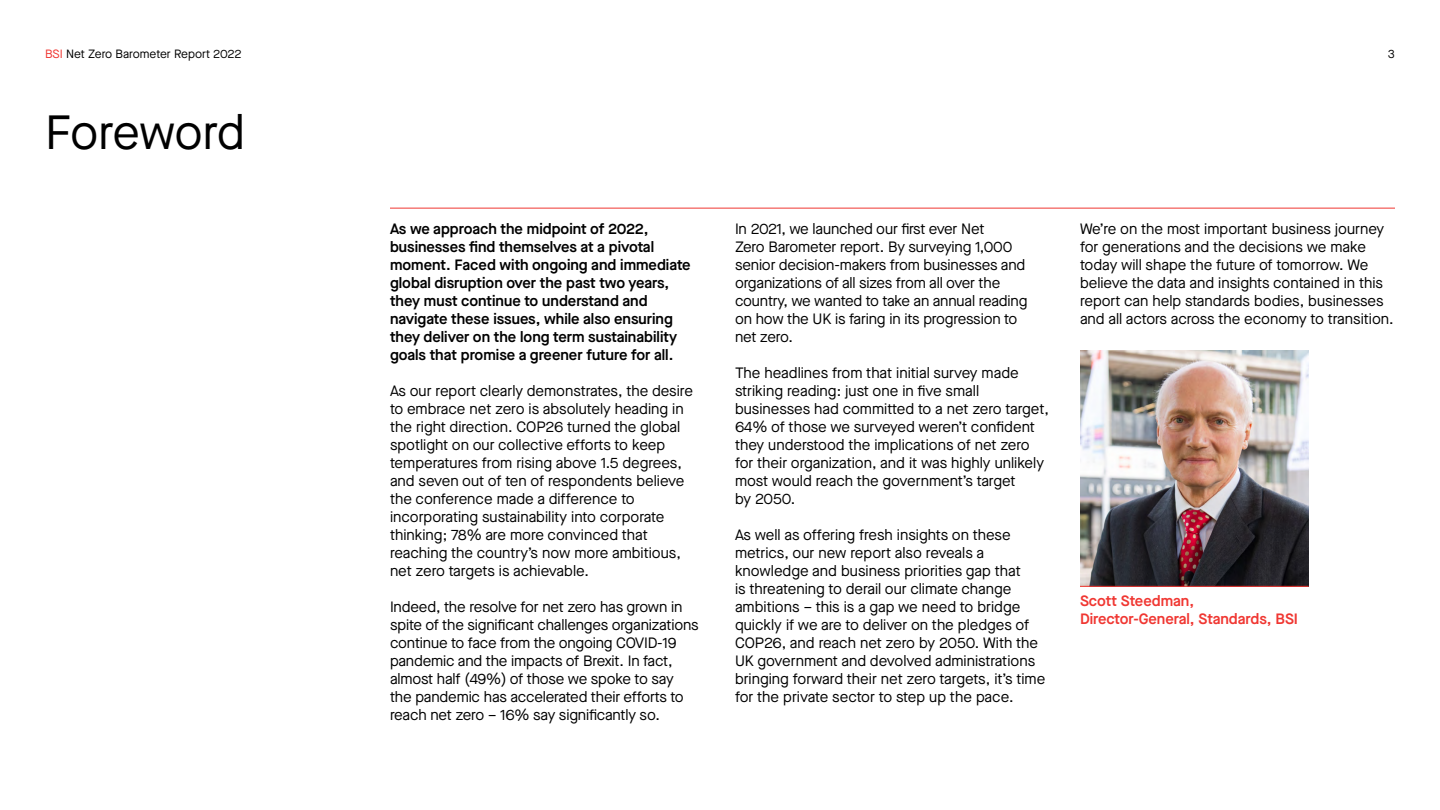
<style>
.page{position:relative;width:1440px;height:810px;background:#fff}
.page>*{position:absolute;margin:0;border:0;box-sizing:border-box;transform-origin:0 0}
.t1{font:48px "Maison Neue";letter-spacing:-.02em;color:#000}
.t2{font:15px/18px "Maison Neue";color:#000}
.t3{font:600 15px/18px "Maison Neue";color:#000}
.t4{font:600 15px/18px "Maison Neue";color:#f03732}
.t5{font:12px "Maison Neue";color:#000}
.s1{color:#f03732}
</style>
<div class="page">
<img style="left:1080px;top:350px;width:229px;height:236px">
<hr style="left:1080px;top:586px;width:229px;height:1px;background:#f03732">
<hr style="left:390px;top:208px;width:1005px;height:1px;background:#f03732">
<p class="t5" style="left:45px;top:46px;width:198px"><span class="s1">BSI</span> Net Zero Barometer Report 2022</p>
<p class="t5" style="left:1388px;top:46px;width:9px">3</p>
<h1 class="t1" style="left:45px;top:100px;width:201px">Foreword</h1>
<p class="t3" style="left:390px;top:220px;width:302px">As we approach the midpoint of 2022, businesses find themselves at a pivotal moment. Faced with ongoing and immediate global disruption over the past two years, they must continue to understand and navigate these issues, while also ensuring they deliver on the long term sustainability goals that promise a greener future for all.</p>
<p class="t2" style="left:390px;top:382px;width:304px">As our report clearly demonstrates, the desire to embrace net zero is absolutely heading in the right direction. COP26 turned the global spotlight on our collective efforts to keep temperatures from rising above 1.5 degrees, and seven out of ten of respondents believe the conference made a difference to incorporating sustainability into corporate thinking; 78% are more convinced that reaching the country’s now more ambitious, net zero targets is achievable.</p>
<p class="t2" style="left:390px;top:598px;width:310px">Indeed, the resolve for net zero has grown in spite of the significant challenges organizations continue to face from the ongoing COVID-19 pandemic and the impacts of Brexit. In fact, almost half (49%) of those we spoke to say the pandemic has accelerated their efforts to reach net zero – 16% say significantly so.</p>
<p class="t2" style="left:735px;top:220px;width:294px">In 2021, we launched our first ever Net<br>Zero Barometer report. By surveying 1,000 senior decision-makers from businesses and organizations of all sizes from all over the country, we wanted to take an annual reading on how the UK is faring in its progression to net zero.</p>
<p class="t2" style="left:735px;top:364px;width:315px">The headlines from that initial survey made striking reading: just one in five small businesses had committed to a net zero target, 64% of those we surveyed weren’t confident they understood the implications of net zero for their organization, and it was highly unlikely most would reach the government’s target<br>by 2050.</p>
<p class="t2" style="left:735px;top:526px;width:312px">As well as offering fresh insights on these metrics, our new report also reveals a knowledge and business priorities gap that<br>is threatening to derail our climate change ambitions – this is a gap we need to bridge quickly if we are to deliver on the pledges of COP26, and reach net zero by 2050. With the UK government and devolved administrations bringing forward their net zero targets, it’s time for the private sector to step up the pace.</p>
<p class="t2" style="left:1080px;top:220px;width:315px">We’re on the most important business journey for generations and the decisions we make today will shape the future of tomorrow. We believe the data and insights contained in this report can help standards bodies, businesses and all actors across the economy to transition.</p>
<p class="t4" style="left:1080px;top:592px;width:220px">Scott Steedman,<br>Director-General, Standards, BSI</p>
</div>
